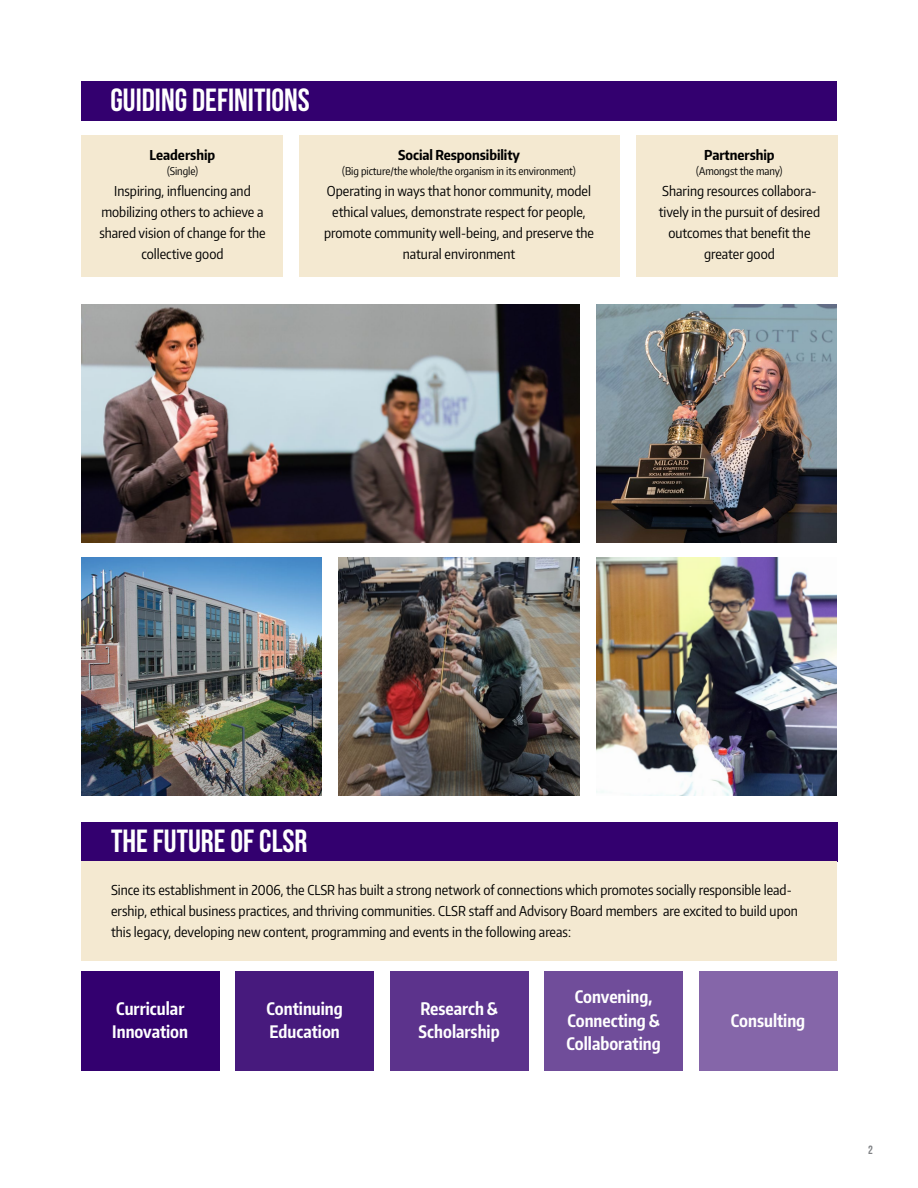
<style>
.page{position:relative;width:918px;height:1188px;background:#fff}
.page>*{position:absolute;margin:0;border:0;box-sizing:border-box;transform-origin:0 0}
.t1{font:700 32.1px "Bebas Neue";color:#fff}
.t2{font:700 17.1px/23.5px "Encode Sans Compressed";color:#fff;text-align:center}
.t3{font:13.5px/21px "Encode Sans Condensed";color:#000;text-align:center}
.t4{font:700 13.5px "Encode Sans Condensed";letter-spacing:-.005em;color:#000}
.t5{font:700 12px "Bebas Neue";color:#808285}
.t6{font:10.5px "Encode Sans Condensed";letter-spacing:-.005em;color:#000}
</style>
<div class="page">
<div style="left:81px;top:81px;width:756px;height:39px;background:#33006f"></div>
<div style="left:81px;top:135px;width:202px;height:142px;background:#f4e9d1"></div>
<div style="left:299px;top:135px;width:320px;height:142px;background:#f4e9d1"></div>
<div style="left:636px;top:135px;width:201px;height:142px;background:#f4e9d1"></div>
<div style="left:81px;top:822px;width:756px;height:39px;background:#33006f"></div>
<div style="left:81px;top:861px;width:756px;height:100px;background:#f4e9d1"></div>
<div style="left:699px;top:971px;width:138px;height:100px;background:#8566a9"></div>
<div style="left:544px;top:971px;width:139px;height:100px;background:#704d9a"></div>
<div style="left:235px;top:971px;width:139px;height:100px;background:#471a7d"></div>
<div style="left:81px;top:971px;width:138px;height:100px;background:#33006f"></div>
<div style="left:390px;top:971px;width:138px;height:100px;background:#5c338c"></div>
<img style="left:81px;top:305px;width:498px;height:237px">
<img style="left:339px;top:558px;width:240px;height:237px">
<img style="left:81px;top:558px;width:241px;height:237px">
<img style="left:596px;top:305px;width:241px;height:237px">
<img style="left:596px;top:558px;width:241px;height:237px">
<p class="t1" style="left:110px;top:82px;width:201px">GUIDING DEFINITIONS</p>
<p class="t4" style="left:150px;top:146px;width:67px">Leadership</p>
<p class="t6" style="left:167px;top:164px;width:32px">(Single)</p>
<p class="t3" style="left:99px;top:180px;width:168px">Inspiring, influencing and mobilizing others to achieve a shared vision of change for the collective good</p>
<p class="t4" style="left:398px;top:146px;width:123px">Social Responsibility</p>
<p class="t6" style="left:342px;top:164px;width:235px">(Big picture/the whole/the organism in its environment)</p>
<p class="t3" style="left:324px;top:180px;width:271px">Operating in ways that honor community, model ethical values, demonstrate respect for people, promote community well-being, and preserve the natural environment</p>
<p class="t4" style="left:704px;top:146px;width:72px">Partnership</p>
<p class="t6" style="left:696px;top:164px;width:88px">(Amongst the many)</p>
<p class="t3" style="left:659px;top:180px;width:163px">Sharing resources collabora&shy;tively in the pursuit of desired outcomes that benefit the greater good</p>
<p class="t1" style="left:111px;top:824px;width:198px">THE FUTURE OF CLSR</p>
<p class="t3" style="left:111px;top:879px;width:688px;text-align:left">Since its establishment in 2006, the CLSR has built a strong network of connections which promotes socially responsible lead&shy;ership, ethical business practices, and thriving communities. CLSR staff and Advisory Board members are excited to build upon this legacy, developing new content, programming and events in the following areas:</p>
<p class="t2" style="left:116px;top:996px;width:70px">Curricular</p>
<p class="t2" style="left:112px;top:1020px;width:77px">Innovation</p>
<p class="t2" style="left:267px;top:996px;width:78px">Continuing</p>
<p class="t2" style="left:270px;top:1020px;width:72px">Education</p>
<p class="t2" style="left:419px;top:996px;width:82px;text-align:left">Research &amp;<br>Scholarship</p>
<p class="t2" style="left:566px;top:984px;width:96px">Convening,<br>Connecting &amp;<br>Collaborating</p>
<p class="t2" style="left:731px;top:1008px;width:76px">Consulting</p>
<p class="t5" style="left:868px;top:1143px;width:6px">2</p>
</div>
